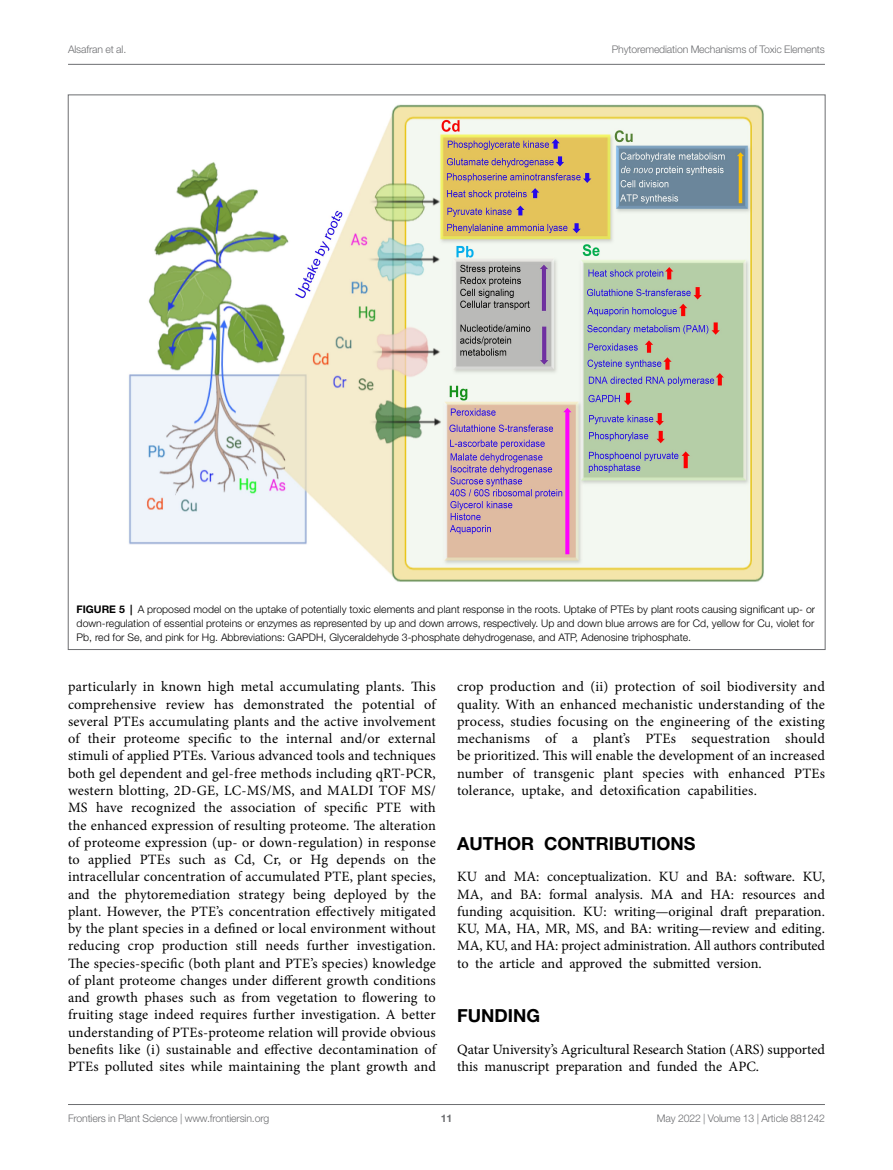
<style>
.page{position:relative;width:893px;height:1170px;background:#fff}
.page>*{position:absolute;margin:0;border:0;box-sizing:border-box;transform-origin:0 0}
.HEAD_1{font:700 18px "Helvetica Neue LT Std";color:#000}
.TEXT_FLUSH{font:14.25px/17.2px "Minion Pro";color:#000;text-align:justify}
.FIG_LEG{font:300 10.5px/14.2px "Helvetica Neue LT Std";color:#000;text-align:justify}
.t1{font:300 10.5px "Helvetica Neue LT Std";letter-spacing:-.015em;color:#6d6e71}
.t2{font:700 10.5px "Helvetica Neue LT Std";color:#6d6e71}
.s1{font-weight:700}
</style>
<div class="page">
<hr style="left:68px;top:64px;width:757px;height:1px;background:#6d6e71">
<hr style="left:68px;top:1104px;width:757px;height:1px;background:#6d6e71">
<img style="left:129px;top:104px;width:635px;height:478px">
<p class="t1" style="left:68px;top:42px;width:60px">Alsafran et al.</p>
<p class="t1" style="left:612px;top:42px;width:215px">Phytoremediation Mechanisms of Toxic Elements</p>
<p class="FIG_LEG" style="left:77px;top:601px;width:740px"><span class="s1">FIGURE 5 |</span> A proposed model on the uptake of potentially toxic elements and plant response in the roots. Uptake of PTEs by plant roots causing significant up- or down-regulation of essential proteins or enzymes as represented by up and down arrows, respectively. Up and down blue arrows are for Cd, yellow for Cu, violet for Pb, red for Se, and pink for Hg. Abbreviations: GAPDH, Glyceraldehyde 3-phosphate dehydrogenase, and ATP, Adenosine triphosphate.</p>
<p class="TEXT_FLUSH" style="left:68px;top:678px;width:369px">particularly in known high metal accumulating plants. This comprehensive review has demonstrated the potential of several PTEs accumulating plants and the active involvement of their proteome specific to the internal and/or external stimuli of applied PTEs. Various advanced tools and techniques both gel dependent and gel-free methods including qRT-PCR, western blotting, 2D-GE, LC-MS/MS, and MALDI TOF MS/ MS have recognized the association of specific PTE with the enhanced expression of resulting proteome. The alteration of proteome expression (up- or down-regulation) in response to applied PTEs such as Cd, Cr, or Hg depends on the intracellular concentration of accumulated PTE, plant species, and the phytoremediation strategy being deployed by the plant. However, the PTE’s concentration effectively mitigated by the plant species in a defined or local environment without reducing crop production still needs further investigation.<br>The species-specific (both plant and PTE’s species) knowledge of plant proteome changes under different growth conditions and growth phases such as from vegetation to flowering to fruiting stage indeed requires further investigation. A better understanding of PTEs-proteome relation will provide obvious benefits like (i) sustainable and effective decontamination of PTEs polluted sites while maintaining the plant growth and</p>
<p class="TEXT_FLUSH" style="left:457px;top:678px;width:369px">crop production and (ii) protection of soil biodiversity and quality. With an enhanced mechanistic understanding of the process, studies focusing on the engineering of the existing mechanisms of a plant’s PTEs sequestration should be prioritized. This will enable the development of an increased number of transgenic plant species with enhanced PTEs tolerance, uptake, and detoxification capabilities.</p>
<p class="HEAD_1" style="left:457px;top:832px;width:240px">AUTHOR CONTRIBUTIONS</p>
<p class="TEXT_FLUSH" style="left:457px;top:868px;width:369px">KU and MA: conceptualization. KU and BA: software. KU, MA, and BA: formal analysis. MA and HA: resources and funding acquisition. KU: writing—original draft preparation.<br>KU, MA, HA, MR, MS, and BA: writing—review and editing.<br>MA, KU, and HA: project administration. All authors contributed to the article and approved the submitted version.</p>
<p class="HEAD_1" style="left:457px;top:1004px;width:84px">FUNDING</p>
<p class="TEXT_FLUSH" style="left:457px;top:1040px;width:369px">Qatar University’s Agricultural Research Station (ARS) supported this manuscript preparation and funded the APC.</p>
<p class="t1" style="left:68px;top:1111px;width:203px">Frontiers in Plant Science | www.frontiersin.org</p>
<p class="t2" style="left:441px;top:1111px;width:13px">11</p>
<p class="t1" style="left:657px;top:1111px;width:169px">May 2022 | Volume 13 | Article 881242</p>
</div>
